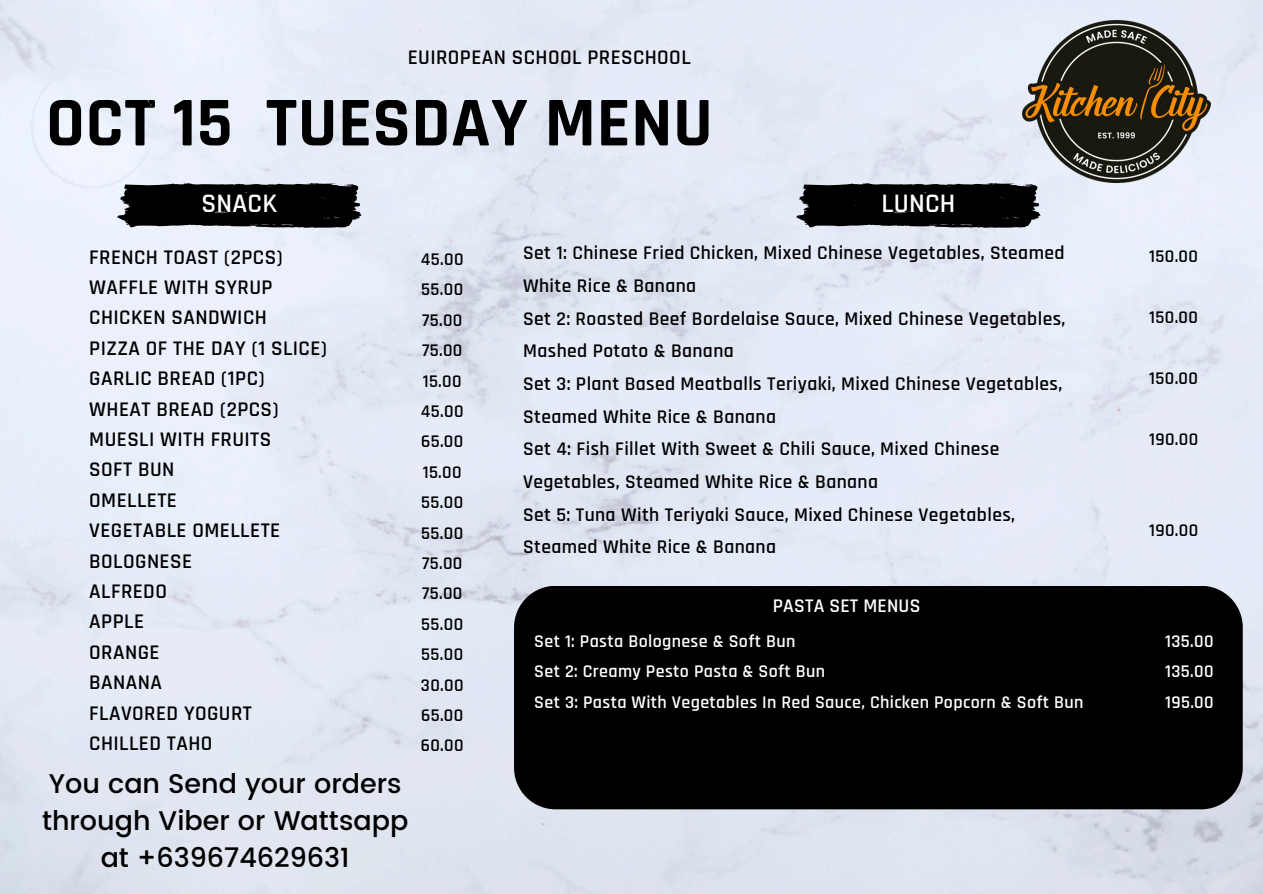
<style>
.page{position:relative;width:1263px;height:894px;background:#fff}
.page>*{position:absolute;margin:0;border:0;box-sizing:border-box;transform-origin:0 0}
.t1{font:700 70.65px "Rajdhani";letter-spacing:.01em;color:#000}
.t2{font:500 27px/37.2px "Poppins";color:#000;text-align:center}
.t3{font:600 27px "Rajdhani";letter-spacing:.01em;color:#fff}
.t4{font:600 21px/30.3px "Rajdhani";letter-spacing:.02em;color:#000}
.t5{font:600 19.5px/32.7px "Rajdhani";letter-spacing:.02em;color:#000}
.t6{font:600 19.5px "Rajdhani";letter-spacing:.01em;color:#fff}
.t7{font:600 18px "Rajdhani";letter-spacing:.02em;color:#fff}
.t8{font:600 18px "Rajdhani";letter-spacing:.02em;color:#000}
</style>
<div class="page">
<img style="left:0;top:0;width:1263px;height:893px">
<svg style="left:796px;top:183px;width:244px;height:45px"></svg>
<div style="left:514px;top:585px;width:729px;height:224px;background:#000"></div>
<svg style="left:13px;top:47px;width:348px;height:181px"></svg>
<img style="left:1023px;top:20px;width:187px;height:162px">
<p class="t4" style="left:408px;top:42px;width:284px">EUIROPEAN SCHOOL PRESCHOOL</p>
<p class="t1" style="left:46px;top:80px;width:668px">OCT 15 TUESDAY MENU</p>
<p class="t3" style="left:201px;top:186px;width:77px">SNACK</p>
<p class="t3" style="left:881px;top:186px;width:76px">LUNCH</p>
<p class="t4" style="left:89px;top:242px;width:239px">FRENCH TOAST (2PCS)<br>WAFFLE WITH SYRUP<br>CHICKEN SANDWICH<br>PIZZA OF THE DAY (1 SLICE)<br>GARLIC BREAD (1PC)<br>WHEAT BREAD (2PCS)<br>MUESLI WITH FRUITS<br>SOFT BUN<br>OMELLETE<br>VEGETABLE OMELLETE<br>BOLOGNESE<br>ALFREDO<br>APPLE<br>ORANGE<br>BANANA<br>FLAVORED YOGURT<br>CHILLED TAHO</p>
<p class="t8" style="left:421px;top:248px;width:44px">45.00</p>
<h4 class="t8" style="left:421px;top:278px;width:43px">55.00</h4>
<h1 class="t8" style="left:422px;top:309px;width:42px">75.00</h1>
<p class="t8" style="left:422px;top:339px;width:42px">75.00</p>
<h2 class="t8" style="left:423px;top:370px;width:40px">15.00</h2>
<p class="t8" style="left:421px;top:400px;width:44px">45.00</p>
<h2 class="t8" style="left:421px;top:430px;width:44px">65.00</h2>
<h5 class="t8" style="left:423px;top:461px;width:40px">15.00</h5>
<h4 class="t8" style="left:421px;top:491px;width:43px">55.00</h4>
<p class="t8" style="left:421px;top:521px;width:43px">55.00</p>
<p class="t8" style="left:422px;top:552px;width:42px">75.00</p>
<p class="t8" style="left:422px;top:582px;width:42px">75.00</p>
<p class="t8" style="left:421px;top:613px;width:43px">55.00</p>
<p class="t8" style="left:421px;top:643px;width:43px">55.00</p>
<p class="t8" style="left:421px;top:673px;width:44px">30.00</p>
<p class="t8" style="left:421px;top:704px;width:44px">65.00</p>
<p class="t8" style="left:421px;top:734px;width:44px">60.00</p>
<p class="t2" style="left:42px;top:764px;width:368px">You can Send your orders through Viber or Wattsapp at +639674629631</p>
<p class="t5" style="left:523px;top:237px;width:544px">Set 1: Chinese Fried Chicken, Mixed Chinese Vegetables, Steamed White Rice &amp; Banana<br>Set 2: Roasted Beef Bordelaise Sauce, Mixed Chinese Vegetables, Mashed Potato &amp; Banana<br>Set 3: Plant Based Meatballs Teriyaki, Mixed Chinese Vegetables, Steamed White Rice &amp; Banana<br>Set 4: Fish Fillet With Sweet &amp; Chili Sauce, Mixed Chinese Vegetables, Steamed White Rice &amp; Banana<br>Set 5: Tuna With Teriyaki Sauce, Mixed Chinese Vegetables, Steamed White Rice &amp; Banana</p>
<p class="t6" style="left:773px;top:594px;width:149px">PASTA SET MENUS</p>
<p class="t7" style="left:534px;top:629px;width:263px">Set 1: Pasta Bolognese &amp; Soft Bun</p>
<p class="t7" style="left:534px;top:660px;width:292px">Set 2: Creamy Pesto Pasta &amp; Soft Bun</p>
<p class="t7" style="left:534px;top:690px;width:551px">Set 3: Pasta With Vegetables In Red Sauce, Chicken Popcorn &amp; Soft Bun</p>
<p class="t8" style="left:1149px;top:245px;width:50px">150.00</p>
<p class="t8" style="left:1149px;top:306px;width:50px">150.00</p>
<p class="t8" style="left:1149px;top:367px;width:50px">150.00</p>
<p class="t8" style="left:1149px;top:427px;width:51px">190.00</p>
<p class="t8" style="left:1149px;top:519px;width:51px">190.00</p>
<p class="t7" style="left:1165px;top:629px;width:50px">135.00</p>
<h4 class="t7" style="left:1165px;top:660px;width:50px">135.00</h4>
<p class="t7" style="left:1165px;top:690px;width:50px">195.00</p>
</div>
